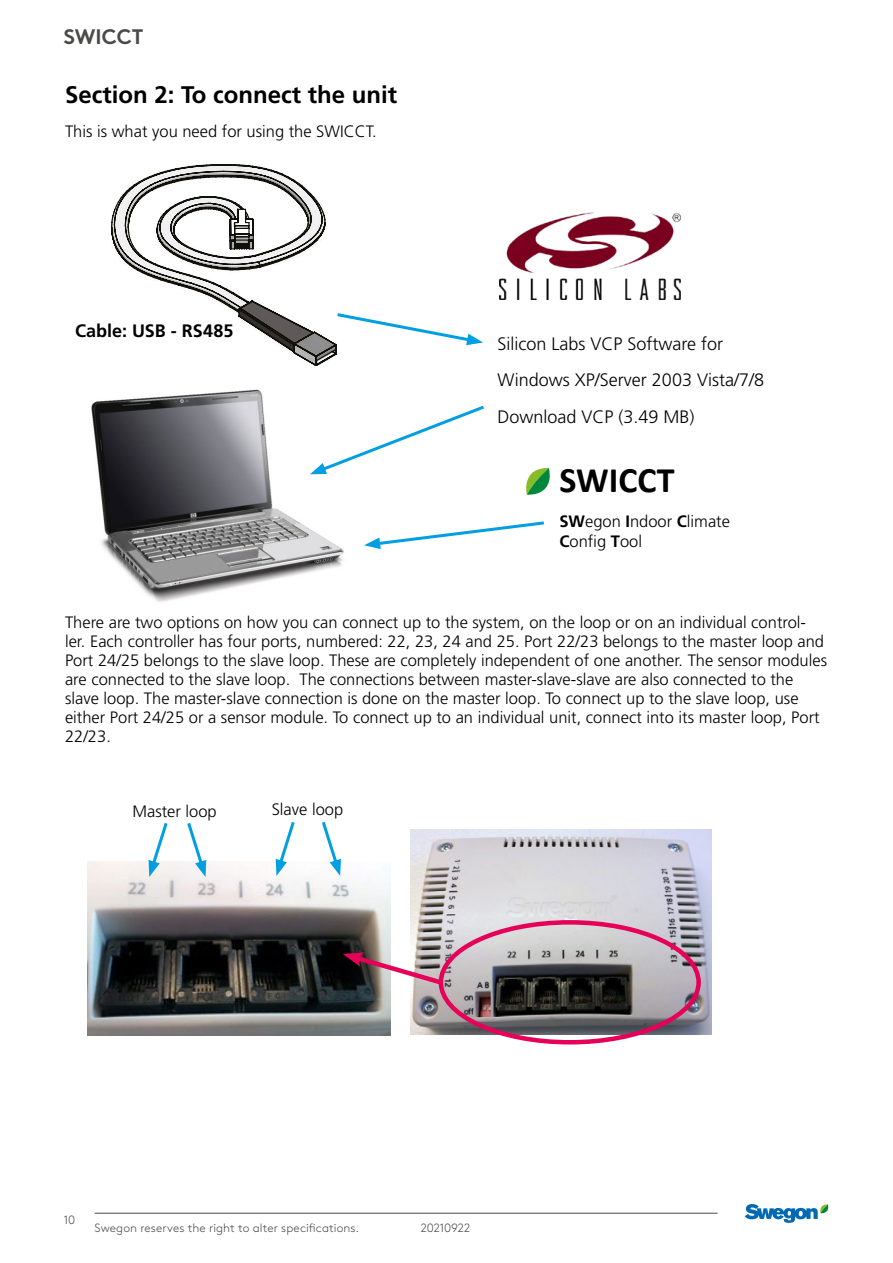
<style>
.page{position:relative;width:893px;height:1263px;background:#fff}
.page>*{position:absolute;margin:0;border:0;box-sizing:border-box;transform-origin:0 0}
.t1{font:700 36px "Calibri";color:#000}
.t2{font:700 24px "Frutiger LT Pro";color:#000}
.t3{font:700 21px "Swegon Brown";color:#4a4a49}
.t4{font:300 18px/36.6px "Frutiger LT Pro";color:#000}
.t5{font:700 18px "Frutiger LT Pro";color:#000}
.t6{font:300 16.5px/18.9px "Frutiger LT Pro";color:#000}
.t7{font:300 12px "Swegon Brown";letter-spacing:.005em;color:#4a4a49}
.s1{font-weight:700}
</style>
<div class="page">
<hr style="left:95px;top:1213px;width:623px;height:1px;background:#4a4a49">
<svg style="left:745px;top:1204px;width:84px;height:19px"></svg>
<img style="left:88px;top:861px;width:302px;height:175px">
<svg style="left:111px;top:164px;width:226px;height:202px"></svg>
<img style="left:500px;top:213px;width:180px;height:86px">
<img style="left:91px;top:389px;width:253px;height:213px">
<img style="left:411px;top:829px;width:300px;height:205px">
<svg style="left:334px;top:311px;width:149px;height:34px"></svg>
<svg style="left:310px;top:403px;width:174px;height:71px"></svg>
<svg style="left:364px;top:521px;width:180px;height:28px"></svg>
<svg style="left:149px;top:823px;width:21px;height:54px"></svg>
<svg style="left:185px;top:823px;width:21px;height:54px"></svg>
<svg style="left:276px;top:822px;width:21px;height:54px"></svg>
<svg style="left:320px;top:822px;width:21px;height:54px"></svg>
<div style="left:439px;top:920px;width:262px;height:124px;border:4px solid #e60058;border-radius:50%"></div>
<svg style="left:343px;top:952px;width:105px;height:36px"></svg>
<svg style="left:526px;top:468px;width:24px;height:27px"></svg>
<p class="t3" style="left:64px;top:20px;width:81px">SWICCT</p>
<h2 class="t2" style="left:65px;top:80px;width:334px">Section 2: To connect the unit</h2>
<p class="t6" style="left:65px;top:122px;width:313px">This is what you need for using the SWICCT.</p>
<p class="t5" style="left:75px;top:320px;width:160px">Cable: USB - RS485</p>
<p class="t4" style="left:497px;top:325px;width:268px">Silicon Labs VCP Software for<br>Windows XP/Server 2003 Vista/7/8<br>Download VCP (3.49 MB)</p>
<h1 class="t1" style="left:559px;top:455px;width:117px">SWICCT</h1>
<p class="t6" style="left:559px;top:511px;width:172px;line-height:19.8px"><span class="s1">SW</span>egon <span class="s1">I</span>ndoor <span class="s1">C</span>limate<br><span class="s1">C</span>onfig <span class="s1">T</span>ool</p>
<p class="t6" style="left:65px;top:613px;width:763px">There are two options on how you can connect up to the system, on the loop or on an individual control&shy;ler. Each controller has four ports, numbered: 22, 23, 24 and 25. Port 22/23 belongs to the master loop and Port 24/25 belongs to the slave loop. These are completely independent of one another. The sensor modules are connected to the slave loop. The connections between master-slave-slave are also connected to the slave loop. The master-slave connection is done on the master loop. To connect up to the slave loop, use either Port 24/25 or a sensor module. To connect up to an individual unit, connect into its master loop, Port 22/23.</p>
<p class="t6" style="left:132px;top:802px;width:86px">Master loop</p>
<p class="t6" style="left:272px;top:800px;width:73px">Slave loop</p>
<p class="t7" style="left:64px;top:1211px;width:13px">10</p>
<p class="t7" style="left:95px;top:1219px;width:266px">Swegon reserves the right to alter specifications.</p>
<p class="t7" style="left:421px;top:1219px;width:51px">20210922</p>
</div>
